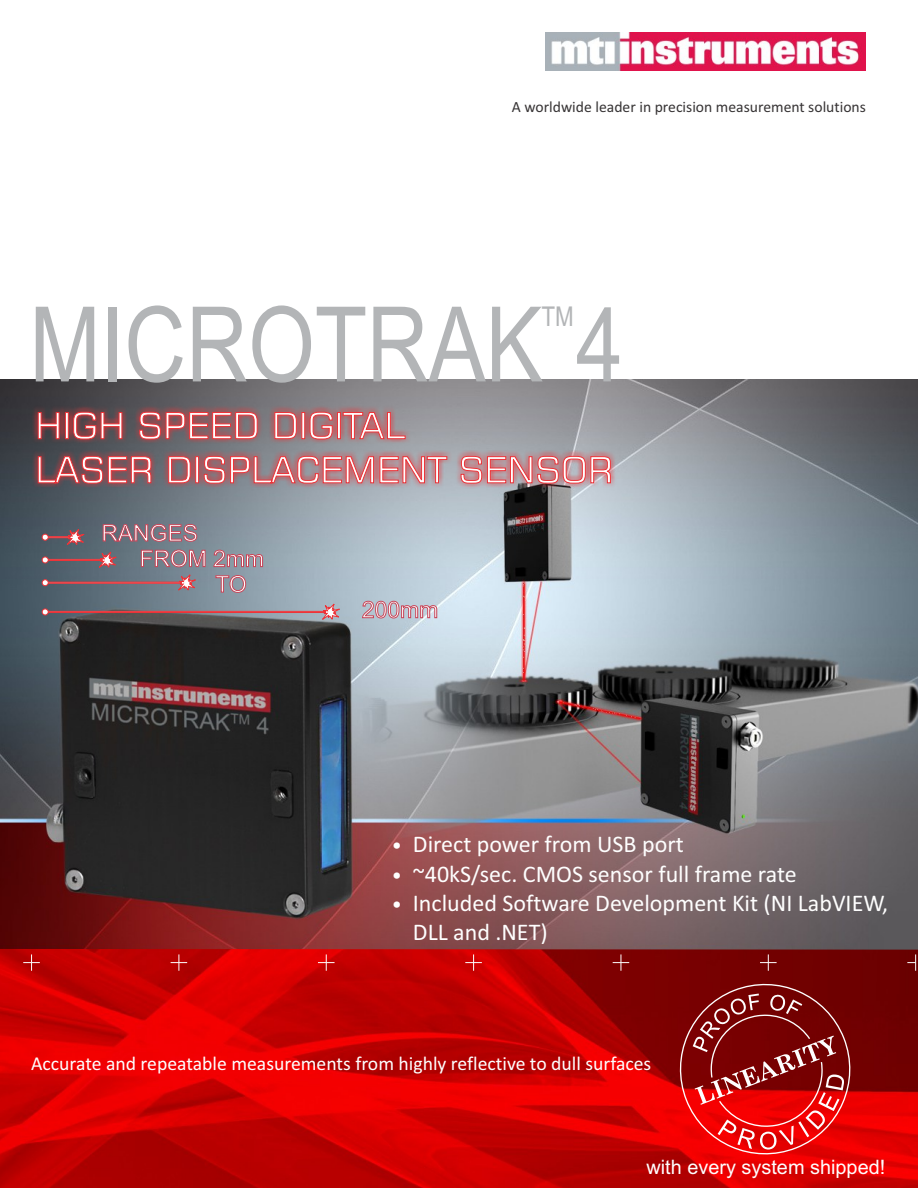
<style>
.page{position:relative;width:918px;height:1188px;background:#fff}
.page>*{position:absolute;margin:0;border:0;box-sizing:border-box;transform-origin:0 0}
.t1{font:104.4px "Arial Narrow";color:#b3b5b7}
.t2{font:27.3px "Arial Narrow";color:#b3b5b7}
.t3{font:24px/29.2px "Calibri";color:#fefefe}
.t4{font:19.95px "Arial";color:#fefefe}
.t5{font:19.65px "Calibri";color:#fefefe}
.t6{font:15.6px "Calibri";color:#373435}
.s1{font-size:103.5px}
.s2{font-size:20.4px}
</style>
<div class="page">
<img style="left:0;top:380px;width:918px;height:569px">
<img style="left:545px;top:32px;width:320px;height:38px">
<img style="left:0;top:949px;width:918px;height:239px">
<svg style="left:23px;top:954px;width:17px;height:17px"></svg>
<svg style="left:171px;top:954px;width:16px;height:17px"></svg>
<svg style="left:318px;top:954px;width:17px;height:17px"></svg>
<svg style="left:465px;top:954px;width:17px;height:17px"></svg>
<svg style="left:613px;top:954px;width:16px;height:17px"></svg>
<svg style="left:760px;top:954px;width:17px;height:17px"></svg>
<svg style="left:907px;top:954px;width:9px;height:17px"></svg>
<img style="left:30px;top:398px;width:611px;height:147px">
<svg style="left:38px;top:412px;width:573px;height:72px"></svg>
<svg style="left:677px;top:981px;width:176px;height:176px"></svg>
<svg style="left:41px;top:524px;width:396px;height:99px"></svg>
<p class="t6" style="left:512px;top:101px;width:356px">A worldwide leader in precision measurement solutions</p>
<h1 class="t1" style="left:29px;top:305px;width:595px">MICROTRAK <span class="s1">4</span></h1>
<p class="t2" style="left:542px;top:306px;width:34px">TM</p>
<p class="t3" style="left:392px;top:832px;width:293px"><span class="s2">•</span> Direct power from USB port</p>
<p class="t3" style="left:392px;top:861px;width:406px"><span class="s2">•</span> ~40kS/sec. CMOS sensor full frame rate</p>
<p class="t3" style="left:413px;top:890px;width:477px;text-indent:-21px"><span class="s2">•</span> Included Software Development Kit (NI LabVIEW,<br>DLL and .NET)</p>
<p class="t5" style="left:31px;top:1055px;width:622px">Accurate and repeatable measurements from highly reflective to dull surfaces</p>
<p class="t4" style="left:647px;top:1160px;width:240px">with every system shipped!</p>
</div>
